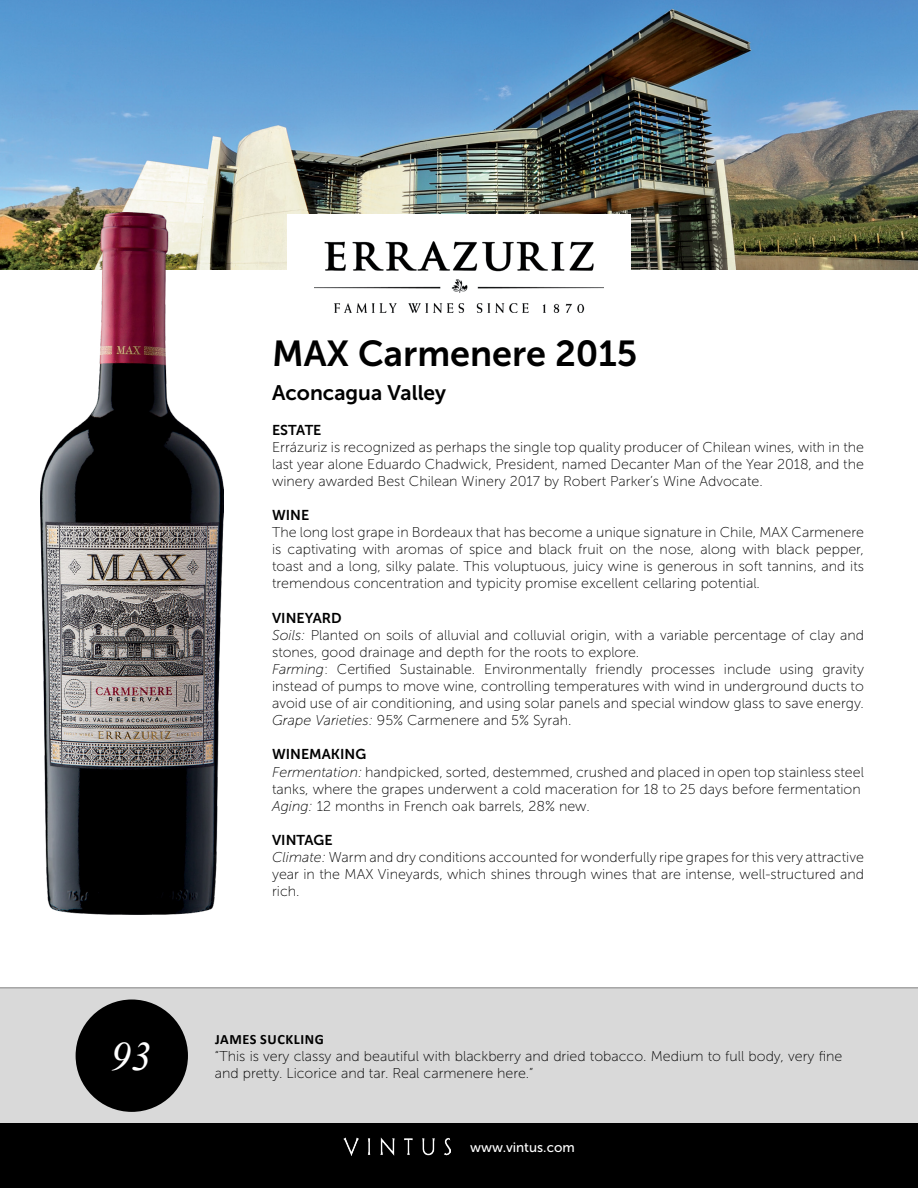
<style>
.page{position:relative;width:918px;height:1188px;background:#fff}
.page>*{position:absolute;margin:0;border:0;box-sizing:border-box;transform-origin:0 0}
.t1{font:italic 40.5px "Times New Roman";color:#fff}
.t2{font:36px "Museo Sans 700";color:#000}
.t3{font:21px "Museo Sans 700";color:#000}
.t4{font:14.25px/17.1px "Museo Sans 100";color:#000}
.t5{font:14.25px "Museo Sans 700";color:#000}
.t6{font:700 14.25px "Calibri";letter-spacing:.04em;color:#000}
.t7{font:13.5px "Museo Sans 500";color:#fff}
.s1{font-style:italic}
</style>
<div class="page">
<img style="left:0;top:0;width:918px;height:270px">
<div style="left:287px;top:214px;width:344px;height:125px;background:#fff"></div>
<img style="left:314px;top:242px;width:290px;height:70px">
<div style="left:0;top:1123px;width:918px;height:65px;background:#000"></div>
<img style="left:343px;top:1138px;width:108px;height:18px">
<div style="left:0;top:988px;width:918px;height:135px;background:#d9d9d9"></div>
<div style="left:76px;top:1000px;width:112px;height:112px;background:#000;border-radius:50%"></div>
<hr style="left:0;top:987px;width:918px;height:1px;background:#7e7e7e">
<img style="left:40px;top:213px;width:183px;height:702px">
<h1 class="t1" style="left:111px;top:1028px;width:42px">93</h1>
<h2 class="t2" style="left:272px;top:334px;width:367px">MAX Carmenere 2015</h2>
<h3 class="t3" style="left:272px;top:381px;width:176px">Aconcagua Valley</h3>
<p class="t5" style="left:272px;top:422px;width:51px">ESTATE</p>
<p class="t4" style="left:272px;top:438px;width:593px;text-align:justify">Errázuriz is recognized as perhaps the single top quality producer of Chilean wines, with in the last year alone Eduardo Chadwick, President, named Decanter Man of the Year 2018, and the winery awarded Best Chilean Winery 2017 by Robert Parker’s Wine Advocate.</p>
<p class="t5" style="left:272px;top:507px;width:39px">WINE</p>
<p class="t4" style="left:272px;top:524px;width:593px;text-align:justify">The long lost grape in Bordeaux that has become a unique signature in Chile, MAX Carmenere is captivating with aromas of spice and black fruit on the nose, along with black pepper, toast and a long, silky palate. This voluptuous, juicy wine is generous in soft tannins, and its tremendous concentration and typicity promise excellent cellaring potential.</p>
<p class="t5" style="left:272px;top:610px;width:71px">VINEYARD</p>
<p class="t4" style="left:272px;top:626px;width:593px"><span class="s1">Soils:</span> Planted on soils of alluvial and colluvial origin, with a variable percentage of clay and stones, good drainage and depth for the roots to explore.<br><span class="s1">Farming</span>: Certified Sustainable. Environmentally friendly processes include using gravity instead of pumps to move wine, controlling temperatures with wind in underground ducts to avoid use of air conditioning, and using solar panels and special window glass to save energy.<br><span class="s1">Grape Varieties:</span> 95% Carmenere and 5% Syrah.</p>
<p class="t5" style="left:272px;top:747px;width:96px">WINEMAKING</p>
<p class="t4" style="left:272px;top:763px;width:593px"><span class="s1">Fermentation:</span> handpicked, sorted, destemmed, crushed and placed in open top stainless steel tanks, where the grapes underwent a cold maceration for 18 to 25 days before fermentation<br><span class="s1">Aging:</span> 12 months in French oak barrels, 28% new.</p>
<p class="t5" style="left:272px;top:832px;width:62px">VINTAGE</p>
<p class="t4" style="left:272px;top:849px;width:593px;text-align:justify"><span class="s1">Climate:</span> Warm and dry conditions accounted for wonderfully ripe grapes for this very attractive year in the MAX Vineyards, which shines through wines that are intense, well-structured and rich.</p>
<p class="t6" style="left:215px;top:1029px;width:110px">JAMES SUCKLING</p>
<p class="t4" style="left:215px;top:1048px;width:629px">“This is very classy and beautiful with blackberry and dried tobacco. Medium to full body, very fine and pretty. Licorice and tar. Real carmenere here.”</p>
<p class="t7" style="left:470px;top:1140px;width:106px">www.vintus.com</p>
</div>
